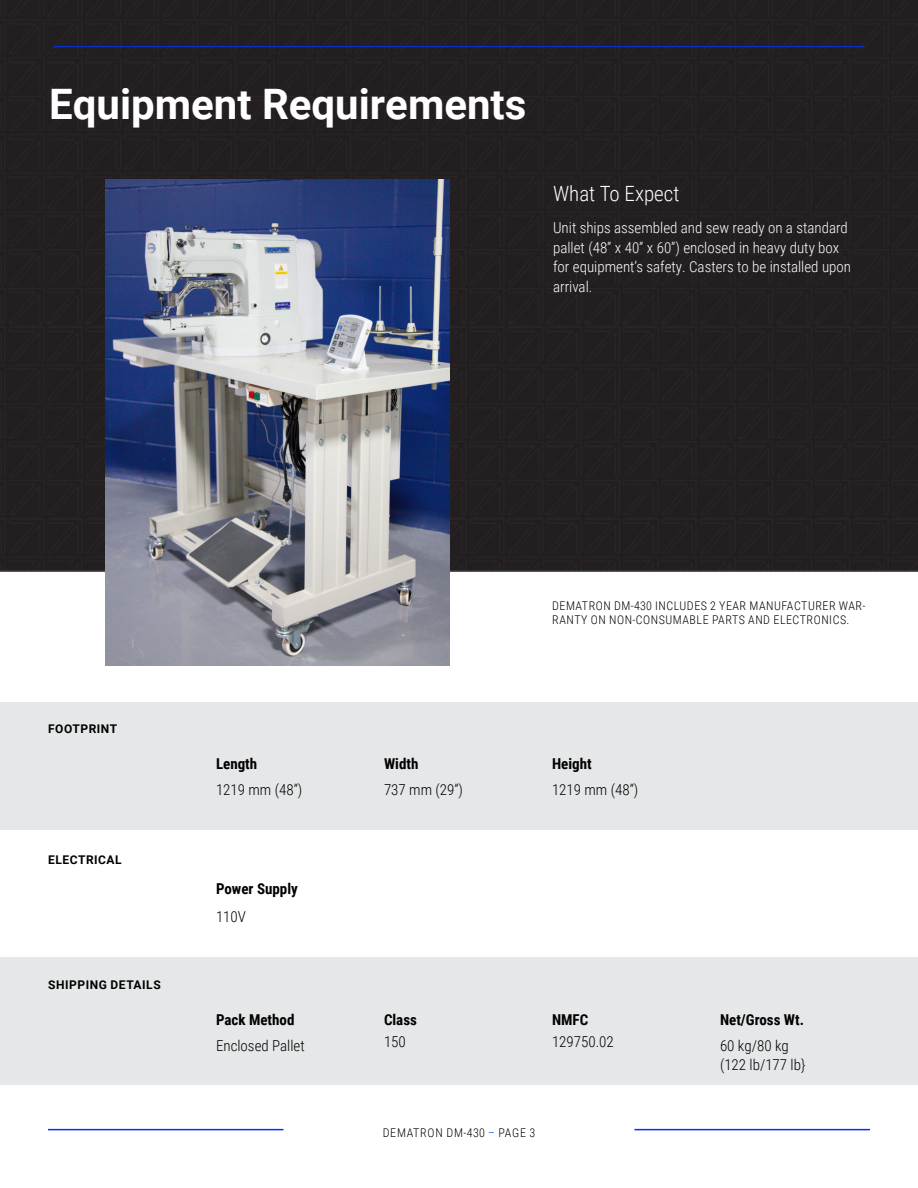
<style>
.page{position:relative;width:918px;height:1188px;background:#fff}
.page>*{position:absolute;margin:0;border:0;box-sizing:border-box;transform-origin:0 0}
.XL_Title{font:700 42px "Roboto";color:#fff}
.BODY{font:300 21px "Roboto Condensed";color:#fff}
.BODY-2{font:300 15px/19.5px "Roboto Condensed";color:#fff}
.BODY-3{font:300 15px "Roboto Condensed";color:#000}
.BODY-4{font:700 15px "Roboto Condensed";color:#000}
.SMALL_TEXT{font:300 12px/14.4px "Roboto Condensed";letter-spacing:.045em;color:#000}
.SMALL_TEXT-2{font:700 12px "Roboto";letter-spacing:.045em;color:#000}
.s1{color:#0033f4}
</style>
<div class="page">
<div style="left:0;top:0;width:918px;height:572px;background:#231f20"></div>
<hr style="left:54px;top:46px;width:810px;height:1px;background:#0033f4">
<hr style="left:634px;top:1129px;width:236px;height:1px;background:#0033f4">
<hr style="left:48px;top:1129px;width:236px;height:1px;background:#0033f4">
<img style="left:105px;top:179px;width:345px;height:486px">
<div style="left:0;top:702px;width:918px;height:127px;background:#e6e7e8"></div>
<div style="left:0;top:958px;width:918px;height:127px;background:#e6e7e8"></div>
<p class="XL_Title" style="left:49px;top:75px;width:479px">Equipment Requirements</p>
<p class="BODY" style="left:553px;top:179px;width:128px">What To Expect</p>
<p class="BODY-2" style="left:553px;top:217px;width:299px">Unit ships assembled and sew ready on a standard pallet (48” x 40” x 60”) enclosed in heavy duty box for equipment’s safety. Casters to be installed upon arrival.</p>
<p class="SMALL_TEXT-2" style="left:48px;top:720px;width:71px">FOOTPRINT</p>
<p class="SMALL_TEXT-2" style="left:48px;top:851px;width:75px">ELECTRICAL</p>
<p class="SMALL_TEXT-2" style="left:48px;top:976px;width:114px">SHIPPING DETAILS</p>
<p class="BODY-4" style="left:216px;top:753px;width:43px">Length</p>
<p class="BODY-3" style="left:216px;top:779px;width:88px">1219 mm (48”)</p>
<p class="BODY-4" style="left:216px;top:878px;width:83px">Power Supply</p>
<p class="BODY-3" style="left:216px;top:906px;width:31px">110V</p>
<p class="BODY-4" style="left:216px;top:1009px;width:80px">Pack Method</p>
<p class="BODY-3" style="left:216px;top:1035px;width:90px">Enclosed Pallet</p>
<p class="BODY-4" style="left:384px;top:753px;width:36px">Width</p>
<p class="BODY-3" style="left:384px;top:779px;width:81px">737 mm (29”)</p>
<p class="SMALL_TEXT" style="left:552px;top:598px;width:315px">DEMATRON DM-430 INCLUDES 2 YEAR MANUFACTURER WAR-<br>RANTY ON NON-CONSUMABLE PARTS AND ELECTRONICS.</p>
<p class="BODY-4" style="left:552px;top:753px;width:41px">Height</p>
<p class="BODY-3" style="left:552px;top:779px;width:88px">1219 mm (48”)</p>
<p class="BODY-4" style="left:384px;top:1009px;width:35px">Class</p>
<p class="BODY-3" style="left:384px;top:1031px;width:23px">150</p>
<p class="BODY-4" style="left:552px;top:1009px;width:38px">NMFC</p>
<p class="BODY-3" style="left:552px;top:1031px;width:63px">129750.02</p>
<p class="SMALL_TEXT" style="left:383px;top:1125px;width:154px">DEMATRON DM-430 <span class="s1">–</span> PAGE 3</p>
<p class="BODY-4" style="left:720px;top:1009px;width:86px">Net/Gross Wt.</p>
<p class="BODY-3" style="left:720px;top:1035px;width:70px">60 kg/80 kg</p>
<p class="BODY-3" style="left:720px;top:1055px;width:87px">(122 lb/177 lb}</p>
</div>
